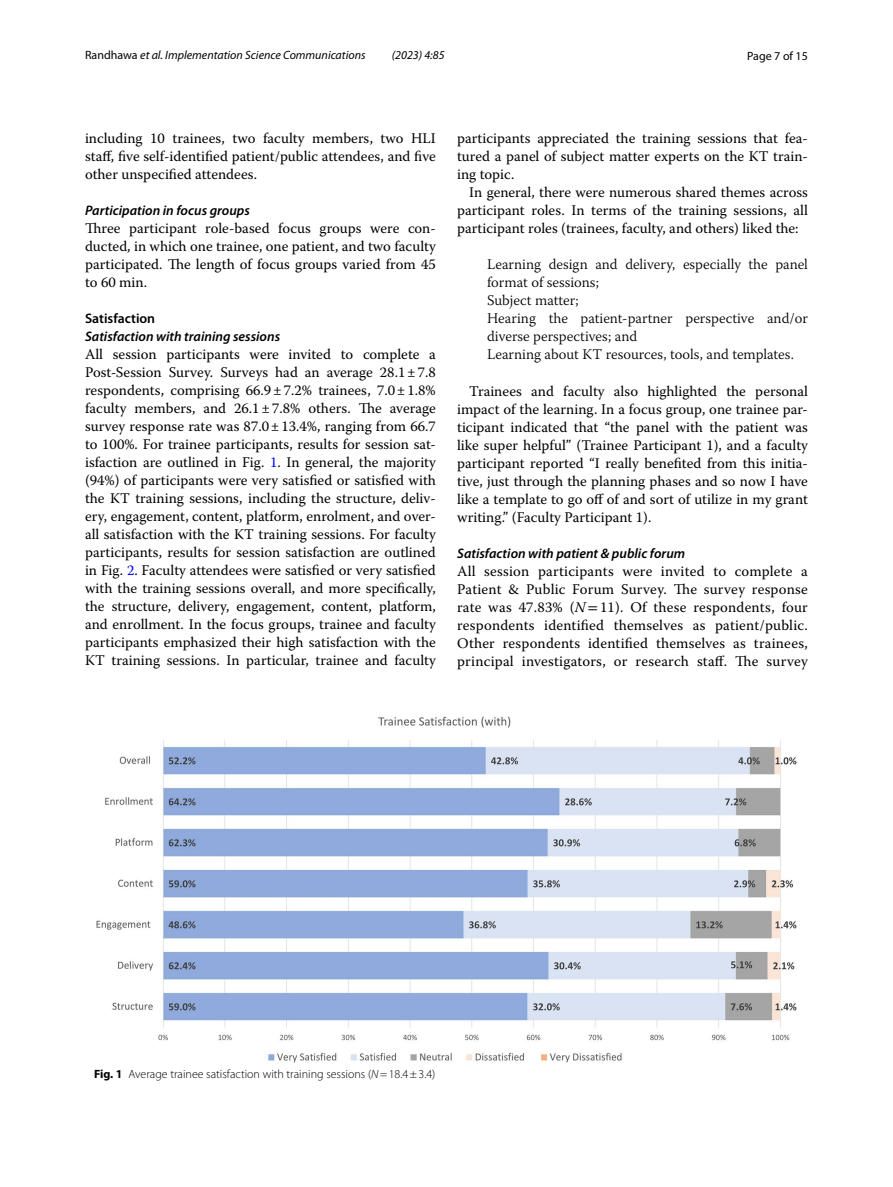
<style>
.page{position:relative;width:893px;height:1187px;background:#fff}
.page>*{position:absolute;margin:0;border:0;box-sizing:border-box;transform-origin:0 0}
.t1{font:14.7px/18px "Warnock Pro";color:#000;text-align:justify}
.t2{font:300 14.7px/18px "Warnock Pro";color:#000}
.t3{font:italic 600 13.8px "Myriad Pro";color:#000}
.t4{font:600 13.8px "Myriad Pro";color:#000}
.t5{font:300 12px "Myriad Pro";color:#000}
.t6{font:italic 12px "Myriad Pro";color:#000}
.t7{font:12px "Myriad Pro";color:#000}
.s1{font-style:normal}
.s2{color:#00f}
.s3{font-style:italic}
.s4{font-family:"STIX"}
.s5{font-weight:700}
</style>
<div class="page">
<img style="left:96px;top:716px;width:701px;height:346px">
<p class="t6" style="left:85px;top:48px;width:282px"><span class="s1">Randhawa</span> et al. Implementation Science Communications</p>
<p class="t6" style="left:392px;top:48px;width:54px">(2023) 4:85</p>
<p class="t7" style="left:747px;top:48px;width:62px">Page 7 of 15</p>
<p class="t1" style="left:85px;top:128px;width:352px">including 10 trainees, two faculty members, two HLI staff, five self-identified patient/public attendees, and five other unspecified attendees.</p>
<p class="t3" style="left:85px;top:201px;width:166px">Participation in focus groups</p>
<p class="t1" style="left:85px;top:218px;width:352px">Three participant role-based focus groups were con&shy;ducted, in which one trainee, one patient, and two faculty participated. The length of focus groups varied from 45 to 60 min.</p>
<p class="t4" style="left:85px;top:309px;width:72px">Satisfaction</p>
<p class="t3" style="left:85px;top:327px;width:197px">Satisfaction with training sessions</p>
<p class="t1" style="left:85px;top:344px;width:352px">All session participants were invited to complete a Post-Session Survey. Surveys had an average 28.1±7.8 respondents, comprising 66.9±7.2% trainees, 7.0±1.8% faculty members, and 26.1±7.8% others. The average survey response rate was 87.0±13.4%, ranging from 66.7 to 100%. For trainee participants, results for session sat&shy;isfaction are outlined in Fig. <span class="s2">1</span>. In general, the majority (94%) of participants were very satisfied or satisfied with the KT training sessions, including the structure, deliv&shy;ery, engagement, content, platform, enrolment, and over&shy;all satisfaction with the KT training sessions. For faculty participants, results for session satisfaction are outlined in Fig. <span class="s2">2</span>. Faculty attendees were satisfied or very satisfied with the training sessions overall, and more specifically, the structure, delivery, engagement, content, platform, and enrollment. In the focus groups, trainee and faculty participants emphasized their high satisfaction with the KT training sessions. In particular, trainee and faculty</p>
<p class="t1" style="left:457px;top:128px;width:352px">participants appreciated the training sessions that fea&shy;tured a panel of subject matter experts on the KT train&shy;ing topic.</p>
<p class="t1" style="left:457px;top:182px;width:352px;text-indent:12px">In general, there were numerous shared themes across participant roles. In terms of the training sessions, all participant roles (trainees, faculty, and others) liked the:</p>
<p class="t2" style="left:487px;top:255px;width:322px">Learning design and delivery, especially the panel format of sessions;<br>Subject matter;<br>Hearing the patient-partner perspective and/or diverse perspectives; and<br>Learning about KT resources, tools, and templates.</p>
<p class="t1" style="left:457px;top:382px;width:352px;text-indent:12px">Trainees and faculty also highlighted the personal impact of the learning. In a focus group, one trainee par&shy;ticipant indicated that “the panel with the patient was like super helpful” (Trainee Participant 1), and a faculty participant reported “I really benefited from this initia&shy;tive, just through the planning phases and so now I have like a template to go off of and sort of utilize in my grant writing.” (Faculty Participant 1).</p>
<p class="t3" style="left:457px;top:545px;width:230px">Satisfaction with patient &amp; public forum</p>
<p class="t1" style="left:457px;top:562px;width:352px">All session participants were invited to complete a Patient &amp; Public Forum Survey. The survey response rate was 47.83% (<span class="s3">N</span> <span class="s4">=</span>11). Of these respondents, four respondents identified themselves as patient/public.<br>Other respondents identified themselves as trainees, principal investigators, or research staff. The survey</p>
<p class="t5" style="left:94px;top:1067px;width:343px"><span class="s5">Fig. 1</span> Average trainee satisfaction with training sessions (<span class="s3">N</span>=18.4±3.4)</p>
</div>
